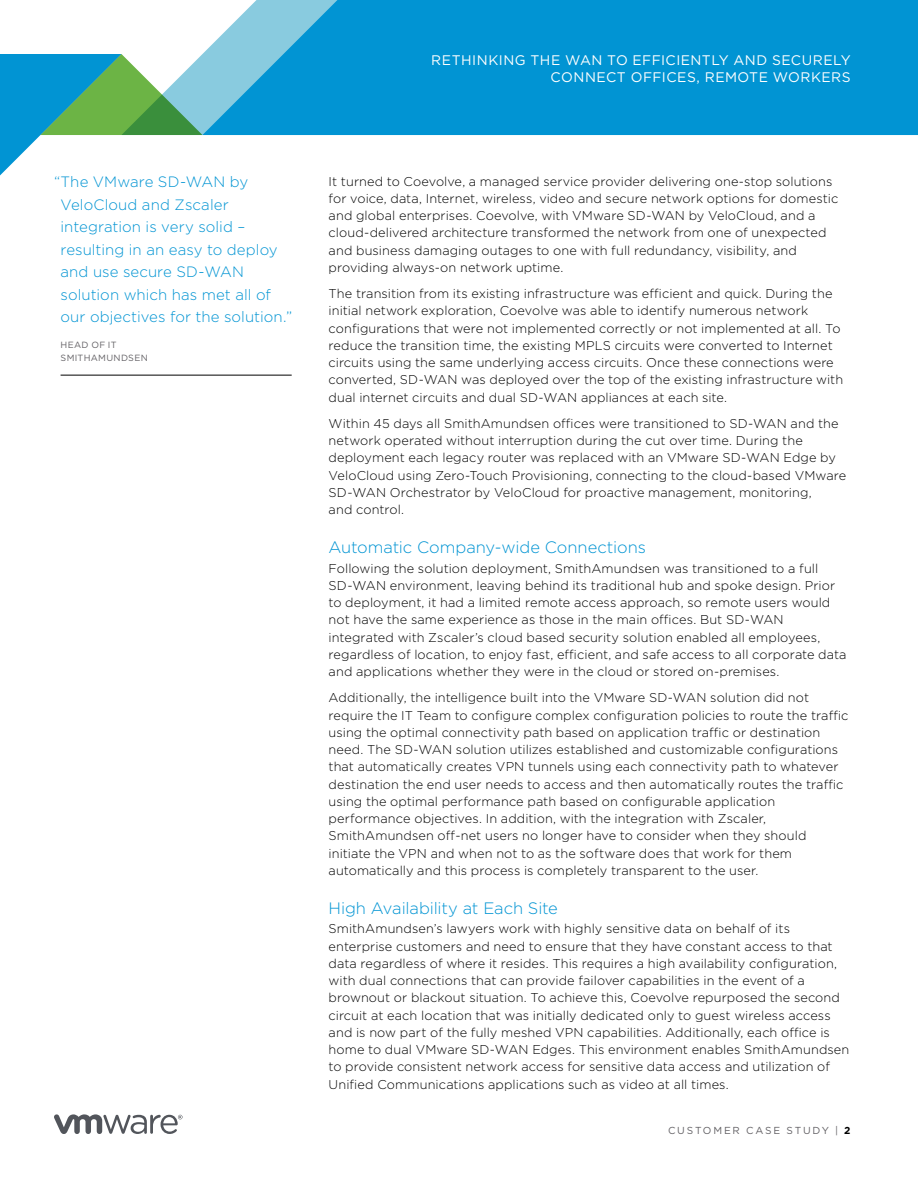
<style>
.page{position:relative;width:918px;height:1188px;background:#fff}
.page>*{position:absolute;margin:0;border:0;box-sizing:border-box;transform-origin:0 0}
.t1{font:300 16.5px "Gotham";letter-spacing:-.005em;color:#0194d3}
.t2{font:300 15px/22.5px "Gotham";letter-spacing:.005em;color:#0194d3}
.t3{font:13.8px/17.2px "Gotham";letter-spacing:.035em;color:#fff;text-align:right}
.t4{font:300 12.75px/17.2px "Gotham";letter-spacing:.005em;color:#000}
.t5{font:10.2px "Gotham";letter-spacing:.18em;color:#636165}
.t6{font:9px/12.8px "Gotham";letter-spacing:.035em;color:#636165}
.s1{font-weight:700;color:#000}
</style>
<div class="page">
<svg style="left:54px;top:1114px;width:129px;height:20px"></svg>
<svg style="left:202px;top:0;width:716px;height:135px;background:#109ad4"></svg>
<svg style="left:0;top:54px;width:202px;height:122px"></svg>
<hr style="left:61px;top:375px;width:231px;height:1px;background:#000">
<p class="t2" style="left:61px;top:171px;width:233px;text-indent:-6px">“The VMware SD-WAN by<br>VeloCloud and Zscaler integration is very solid – resulting in an easy to deploy and use secure SD-WAN solution which has met all of our objectives for the solution.”</p>
<p class="t6" style="left:61px;top:338px;width:89px">HEAD OF IT<br>SMITHAMUNDSEN</p>
<p class="t3" style="left:431px;top:51px;width:421px">RETHINKING THE WAN TO EFFICIENTLY AND SECURELY<br>CONNECT OFFICES, REMOTE WORKERS</p>
<p class="t4" style="left:329px;top:172px;width:511px">It turned to Coevolve, a managed service provider delivering one-stop solutions for voice, data, Internet, wireless, video and secure network options for domestic and global enterprises. Coevolve, with VMware SD-WAN by VeloCloud, and a cloud-delivered architecture transformed the network from one of unexpected and business damaging outages to one with full redundancy, visibility, and providing always-on network uptime.</p>
<p class="t4" style="left:329px;top:285px;width:516px">The transition from its existing infrastructure was efficient and quick. During the initial network exploration, Coevolve was able to identify numerous network configurations that were not implemented correctly or not implemented at all. To reduce the transition time, the existing MPLS circuits were converted to Internet circuits using the same underlying access circuits. Once these connections were converted, SD-WAN was deployed over the top of the existing infrastructure with dual internet circuits and dual SD-WAN appliances at each site.</p>
<p class="t4" style="left:329px;top:414px;width:519px">Within 45 days all SmithAmundsen offices were transitioned to SD-WAN and the network operated without interruption during the cut over time. During the deployment each legacy router was replaced with an VMware SD-WAN Edge by VeloCloud using Zero-Touch Provisioning, connecting to the cloud-based VMware SD-WAN Orchestrator by VeloCloud for proactive management, monitoring,<br>and control.</p>
<p class="t1" style="left:329px;top:537px;width:319px">Automatic Company-wide Connections</p>
<p class="t4" style="left:329px;top:559px;width:519px">Following the solution deployment, SmithAmundsen was transitioned to a full SD-WAN environment, leaving behind its traditional hub and spoke design. Prior to deployment, it had a limited remote access approach, so remote users would not have the same experience as those in the main offices. But SD-WAN integrated with Zscaler’s cloud based security solution enabled all employees, regardless of location, to enjoy fast, efficient, and safe access to all corporate data and applications whether they were in the cloud or stored on-premises.</p>
<p class="t4" style="left:329px;top:689px;width:521px">Additionally, the intelligence built into the VMware SD-WAN solution did not require the IT Team to configure complex configuration policies to route the traffic using the optimal connectivity path based on application traffic or destination need. The SD-WAN solution utilizes established and customizable configurations that automatically creates VPN tunnels using each connectivity path to whatever destination the end user needs to access and then automatically routes the traffic using the optimal performance path based on configurable application performance objectives. In addition, with the integration with Zscaler, SmithAmundsen off-net users no longer have to consider when they should initiate the VPN and when not to as the software does that work for them automatically and this process is completely transparent to the user.</p>
<p class="t1" style="left:329px;top:898px;width:231px">High Availability at Each Site</p>
<p class="t4" style="left:329px;top:920px;width:522px">SmithAmundsen’s lawyers work with highly sensitive data on behalf of its enterprise customers and need to ensure that they have constant access to that data regardless of where it resides. This requires a high availability configuration, with dual connections that can provide failover capabilities in the event of a brownout or blackout situation. To achieve this, Coevolve repurposed the second circuit at each location that was initially dedicated only to guest wireless access and is now part of the fully meshed VPN capabilities. Additionally, each office is home to dual VMware SD-WAN Edges. This environment enables SmithAmundsen to provide consistent network access for sensitive data access and utilization of Unified Communications applications such as video at all times.</p>
<p class="t5" style="left:668px;top:1124px;width:184px">CUSTOMER CASE STUDY | <span class="s1">2</span></p>
</div>
